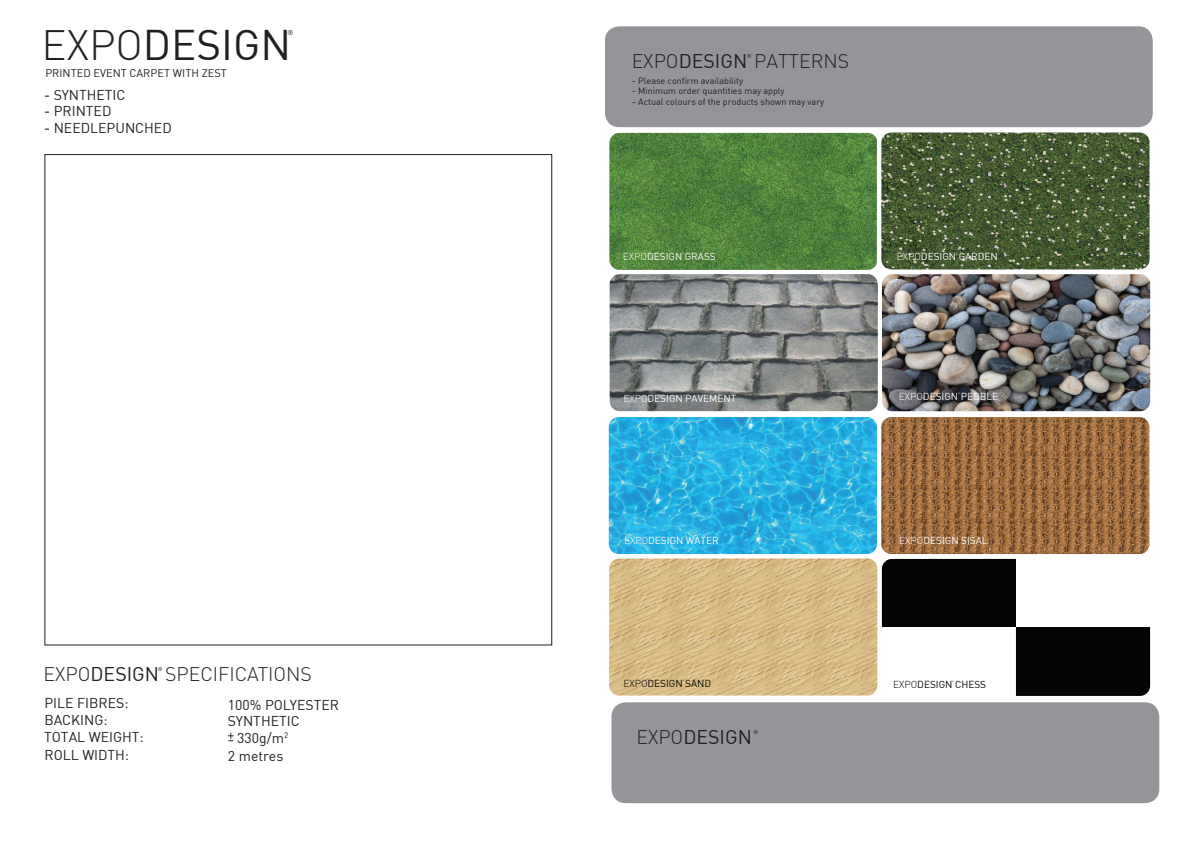
<style>
.page{position:relative;width:1183px;height:842px;background:#fff}
.page>*{position:absolute;margin:0;border:0;box-sizing:border-box;transform-origin:0 0}
.t1{font:42px "DIN";color:#231f20}
.t2{font:300 19.5px "DIN";color:#231f20}
.t3{font:19.5px "DIN";color:#231f20}
.t4{font:14px/17.1px "DIN";color:#231f20}
.t5{font:11px "DIN";color:#231f20}
.t6{font:10px "DIN";color:#fefefe}
.t7{font:10px "DIN";color:#040503}
.t8{font:10px "DIN";color:#fafbfb}
.t9{font:10px "DIN";color:#fff}
.t10{font:9px "DIN";color:#231f20}
.t11{font:6.7px "DIN";color:#231f20}
.t12{font:5.5px "DIN";color:#231f20}
.t13{font:2px "DIN";color:#fff}
.t14{font:2px "DIN";color:#231f20}
.s1{font-weight:300}
.s2{font-weight:400}
</style>
<div class="page">
<svg style="left:617px;top:127px;width:522px;height:1px"></svg>
<svg style="left:228px;top:733px;width:6px;height:8px"></svg>
<div style="left:604px;top:26px;width:548px;height:101px;background:#939598;border-radius:14px"></div>
<div style="left:611px;top:702px;width:547px;height:101px;background:#939598;border-radius:14px"></div>
<img style="left:609px;top:133px;width:265px;height:137px">
<img style="left:882px;top:132px;width:267px;height:137px">
<svg style="left:874px;top:127px;width:8px;height:561px"></svg>
<img style="left:609px;top:274px;width:268px;height:137px">
<img style="left:881px;top:274px;width:268px;height:137px">
<img style="left:608px;top:417px;width:268px;height:137px">
<img style="left:881px;top:559px;width:268px;height:137px">
<img style="left:881px;top:417px;width:268px;height:137px">
<img style="left:609px;top:558px;width:268px;height:137px">
<h1 class="t1" style="left:42px;top:18px;width:251px"><span class="s1">EXPO</span>DESIGN</h1>
<p class="t11" style="left:287px;top:28px;width:7px">®</p>
<p class="t4" style="left:44px;top:86px;width:83px">- SYNTHETIC</p>
<p class="t4" style="left:44px;top:103px;width:69px">- PRINTED</p>
<p class="t4" style="left:44px;top:119px;width:129px">- NEEDLEPUNCHED</p>
<p class="t5" style="left:45px;top:66px;width:183px">PRINTED EVENT CARPET WITH ZEST</p>
<h2 class="t2" style="left:44px;top:662px;width:270px">EXPO<span class="s2">DESIGN</span> SPECIFICATIONS</h2>
<p class="t12" style="left:158px;top:665px;width:6px">®</p>
<p class="t4" style="left:44px;top:694px;width:101px">PILE FIBRES:<br>BACKING:<br>TOTAL WEIGHT:<br>ROLL WIDTH:</p>
<p class="t4" style="left:228px;top:696px;width:112px">100% POLYESTER</p>
<p class="t4" style="left:228px;top:712px;width:73px">SYNTHETIC</p>
<p class="t4" style="left:237px;top:729px;width:52px">330g/m<sup>2</sup></p>
<p class="t4" style="left:228px;top:747px;width:57px">2 metres</p>
<h2 class="t2" style="left:631px;top:49px;width:219px">EXPO<span class="s2">DESIGN</span> PATTERNS</h2>
<p class="t12" style="left:746px;top:52px;width:6px">®</p>
<p class="t10" style="left:632px;top:75px;width:112px">- Please confirm availability</p>
<p class="t10" style="left:632px;top:86px;width:154px">- Minimum order quantities may apply</p>
<p class="t10" style="left:632px;top:96px;width:193px">- Actual colours of the products shown may vary</p>
<p class="t13" style="left:682px;top:252px;width:3px">®</p>
<p class="t13" style="left:955px;top:252px;width:3px">®</p>
<p class="t8" style="left:622px;top:250px;width:94px"><span class="s1">EXPO</span>DESIGN GRASS</p>
<p class="t6" style="left:896px;top:250px;width:103px"><span class="s1">EXPO</span>DESIGN GARDEN</p>
<p class="t13" style="left:957px;top:392px;width:3px">®</p>
<p class="t6" style="left:623px;top:392px;width:114px"><span class="s1">EXPO</span>DESIGN PAVEMENT</p>
<p class="t6" style="left:898px;top:390px;width:101px"><span class="s1">EXPO</span>DESIGN PEBBLE</p>
<p class="t13" style="left:682px;top:393px;width:3px">®</p>
<p class="t13" style="left:683px;top:535px;width:3px">®</p>
<p class="t13" style="left:958px;top:534px;width:3px">®</p>
<p class="t6" style="left:624px;top:534px;width:96px"><span class="s1">EXPO</span>DESIGN WATER</p>
<p class="t9" style="left:899px;top:534px;width:90px"><span class="s1">EXPO</span>DESIGN SISAL</p>
<p class="t14" style="left:682px;top:678px;width:3px">®</p>
<p class="t7" style="left:623px;top:677px;width:89px"><span class="s1">EXPO</span>DESIGN SAND</p>
<h2 class="t3" style="left:636px;top:724px;width:117px"><span class="s1">EXPO</span>DESIGN</h2>
<p class="t12" style="left:753px;top:728px;width:6px">®</p>
<p class="t14" style="left:951px;top:679px;width:3px">®</p>
<p class="t7" style="left:892px;top:678px;width:94px"><span class="s1">EXPO</span>DESIGN CHESS</p>
</div>
